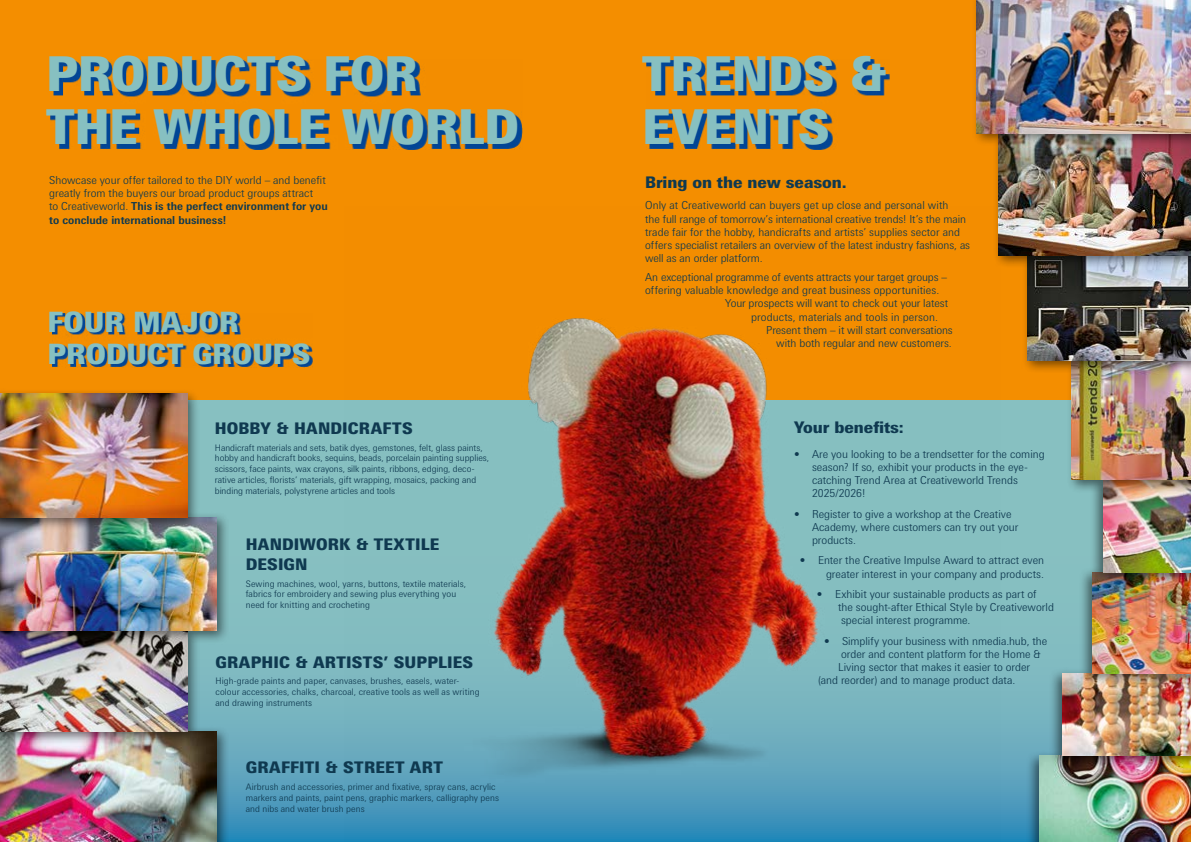
<style>
.page{position:relative;width:1191px;height:842px;background:#fff}
.page>*{position:absolute;margin:0;border:0;box-sizing:border-box;transform-origin:0 0}
.t1{font:900 48px/53px "Messe Univers";letter-spacing:-.01em;color:#87c0c1}
.t2{font:900 28px/32px "Messe Univers";color:#87c0c1}
.t3{font:900 16px/20px "Messe Univers";letter-spacing:.01em;color:#0f3950}
.t4{font:300 11px/13.2px "Messe Univers";letter-spacing:-.005em;color:#0f3950}
.t5{font:300 9px/10.8px "Messe Univers";letter-spacing:.005em;color:#0f3950}
.s1{font-weight:700}
</style>
<div class="page">
<svg style="left:201px;top:400px;width:888px;height:442px;background:#7ab7c0"></svg>
<div style="left:0;top:0;width:1191px;height:400px;background:#f48e00"></div>
<div style="left:0;top:726px;width:231px;height:116px;background:#000;opacity:.51"></div>
<img style="left:0;top:731px;width:217px;height:111px">
<div style="left:0;top:625px;width:201px;height:120px;background:#000;opacity:.51"></div>
<img style="left:0;top:645px;width:187px;height:86px">
<div style="left:0;top:512px;width:231px;height:133px;background:#000;opacity:.51"></div>
<img style="left:0;top:517px;width:217px;height:114px">
<div style="left:0;top:388px;width:201px;height:143px;background:#000;opacity:.51"></div>
<img style="left:0;top:394px;width:187px;height:123px">
<img style="left:344px;top:318px;width:656px;height:524px">
<div style="left:1025px;top:750px;width:166px;height:92px;background:#000;opacity:.51"></div>
<img style="left:1039px;top:756px;width:152px;height:86px">
<div style="left:1048px;top:668px;width:143px;height:102px;background:#000;opacity:.51"></div>
<img style="left:1062px;top:673px;width:129px;height:83px">
<div style="left:1078px;top:567px;width:113px;height:120px;background:#000;opacity:.51"></div>
<img style="left:1092px;top:586px;width:99px;height:87px">
<div style="left:1089px;top:474px;width:102px;height:112px;background:#000;opacity:.51"></div>
<img style="left:1103px;top:493px;width:88px;height:79px">
<div style="left:1066px;top:354px;width:125px;height:139px;background:#000;opacity:.51"></div>
<img style="left:1071px;top:373px;width:120px;height:107px">
<div style="left:1021px;top:249px;width:170px;height:124px;background:#000;opacity:.51"></div>
<img style="left:1027px;top:269px;width:164px;height:91px">
<div style="left:992px;top:128px;width:199px;height:141px;background:#000;opacity:.51"></div>
<img style="left:998px;top:147px;width:193px;height:108px">
<div style="left:971px;top:0;width:220px;height:147px;background:#000;opacity:.51"></div>
<img style="left:977px;top:0;width:214px;height:133px">
<svg style="left:50px;top:60px;width:472px;height:90px"></svg>
<svg style="left:646px;top:60px;width:243px;height:90px"></svg>
<svg style="left:52px;top:314px;width:260px;height:54px"></svg>
<h1 class="t1" style="left:46px;top:47px;width:474px">PRODUCTS FOR<br>THE WHOLE WORLD</h1>
<h1 class="t1" style="left:642px;top:47px;width:246px">TRENDS &amp;<br>EVENTS</h1>
<p class="t4" style="left:49px;top:173px;width:280px">Showcase your offer tailored to the DIY world – and benefit greatly from the buyers our broad product groups attract<br>to Creativeworld. <span class="s1">This is the perfect environment for you to conclude international business!</span></p>
<h3 class="t3" style="left:645px;top:172px;width:203px">Bring on the new season.</h3>
<p class="t4" style="left:645px;top:199px;width:326px">Only at Creativeworld can buyers get up close and personal with<br>the full range of tomorrow’s international creative trends! It’s the main trade fair for the hobby, handicrafts and artists’ supplies sector and offers specialist retailers an overview of the latest industry fashions, as well as an order platform.</p>
<p class="t4" style="left:645px;top:270px;width:303px">An exceptional programme of events attracts your target groups –</p>
<p class="t4" style="left:645px;top:283px;width:296px">offering valuable knowledge and great business opportunities.</p>
<p class="t4" style="left:725px;top:297px;width:224px">Your prospects will want to check out your latest</p>
<p class="t4" style="left:751px;top:310px;width:188px">products, materials and tools in person.</p>
<p class="t4" style="left:766px;top:323px;width:188px">Present them – it will start conversations</p>
<p class="t4" style="left:776px;top:336px;width:177px">with both regular and new customers.</p>
<h2 class="t2" style="left:48px;top:306px;width:264px">FOUR MAJOR<br>PRODUCT GROUPS</h2>
<h3 class="t3" style="left:215px;top:418px;width:199px">HOBBY &amp; HANDICRAFTS</h3>
<p class="t5" style="left:215px;top:442px;width:276px">Handicraft materials and sets, batik dyes, gemstones, felt, glass paints, hobby and handicraft books, sequins, beads, porcelain painting supplies, scissors, face paints, wax crayons, silk paints, ribbons, edging, deco&shy;rative articles, florists’ materials, gift wrapping, mosaics, packing and binding materials, polystyrene articles and tools</p>
<h3 class="t3" style="left:246px;top:534px;width:195px">HANDIWORK &amp; TEXTILE<br>DESIGN</h3>
<p class="t5" style="left:246px;top:578px;width:222px">Sewing machines, wool, yarns, buttons, textile materials, fabrics for embroidery and sewing plus everything you need for knitting and crocheting</p>
<h3 class="t3" style="left:215px;top:651px;width:259px">GRAPHIC &amp; ARTISTS’ SUPPLIES</h3>
<p class="t5" style="left:215px;top:675px;width:266px">High-grade paints and paper, canvases, brushes, easels, water&shy;colour accessories, chalks, charcoal, creative tools as well as writing and drawing instruments</p>
<h3 class="t3" style="left:246px;top:757px;width:199px">GRAFFITI &amp; STREET ART</h3>
<p class="t5" style="left:246px;top:781px;width:255px">Airbrush and accessories, primer and fixative, spray cans, acrylic markers and paints, paint pens, graphic markers, calligraphy pens and nibs and water brush pens</p>
<h3 class="t3" style="left:794px;top:417px;width:111px">Your benefits:</h3>
<p class="t4" style="left:812px;top:447px;width:234px;text-indent:-18px">• Are you looking to be a trendsetter for the coming season? If so, exhibit your products in the eye&shy;catching Trend Area at Creativeworld Trends 2025/2026!</p>
<p class="t4" style="left:812px;top:507px;width:208px;text-indent:-18px">• Register to give a workshop at the Creative<br>Academy, where customers can try out your products.</p>
<p class="t4" style="left:800px;top:554px;width:246px;text-align:right">• Enter the Creative Impulse Award to attract even greater interest in your company and products.</p>
<p class="t4" style="left:838px;top:587px;width:217px;text-indent:-21px">• Exhibit your sustainable products as part of the sought-after Ethical Style by Creativeworld special interest programme.</p>
<p class="t4" style="left:824px;top:634px;width:225px">• Simplify your business with nmedia.hub, the</p>
<p class="t4" style="left:841px;top:647px;width:201px">order and content platform for the Home &amp;</p>
<p class="t4" style="left:838px;top:660px;width:194px">Living sector that makes it easier to order</p>
<p class="t4" style="left:818px;top:673px;width:199px">(and reorder) and to manage product data.</p>
</div>
